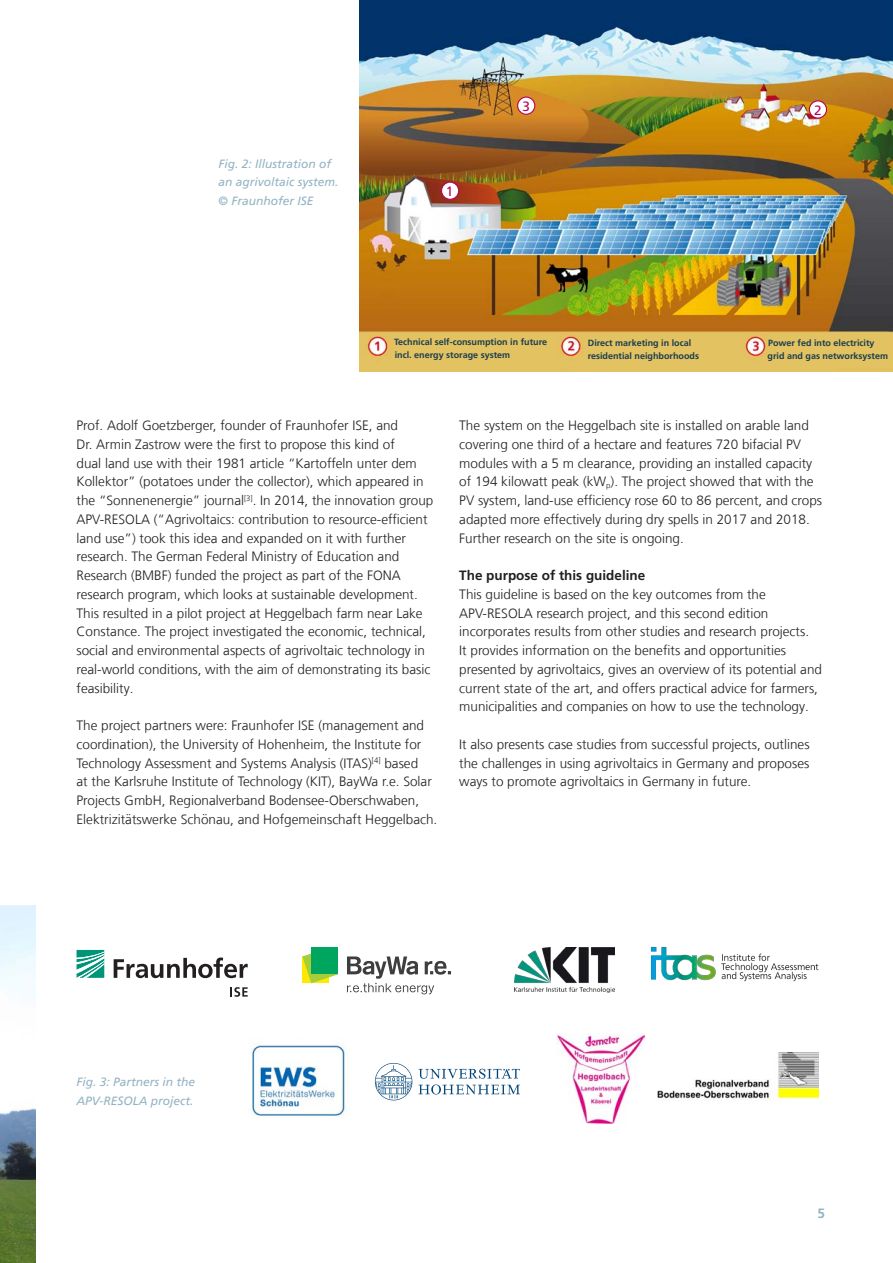
<style>
.page{position:relative;width:893px;height:1263px;background:#fff}
.page>*{position:absolute;margin:0;border:0;box-sizing:border-box;transform-origin:0 0}
.Fliesstext_9_12_5_sc{font:300 13.5px/18.8px "Frutiger LT Com";color:#231f20}
.Absatzueberschrift_9{font:700 13.5px "Frutiger LT Com";color:#231f20}
.t1{font:13.5px "Frutiger LT Com";color:#ba0156}
.t2{font:700 13.5px "Frutiger LT Com";color:#93b3c3}
.Bildtext_Marginal_8{font:italic 12px/18.8px "Frutiger LT Com";color:#93b3c3}
.Legende_8_12_5_schwa{font:700 9px/13.5px "Frutiger LT Com";color:#1a3e51}
</style>
<div class="page">
<img style="left:0;top:906px;width:36px;height:357px">
<img style="left:651px;top:946px;width:168px;height:36px">
<img style="left:359px;top:0;width:534px;height:371px">
<img style="left:251px;top:1037px;width:95px;height:82px">
<svg style="left:375px;top:1063px;width:145px;height:37px"></svg>
<img style="left:557px;top:1033px;width:87px;height:90px">
<img style="left:657px;top:1052px;width:161px;height:47px">
<svg style="left:77px;top:950px;width:27px;height:28px"></svg>
<svg style="left:114px;top:957px;width:134px;height:21px"></svg>
<svg style="left:230px;top:987px;width:18px;height:10px"></svg>
<svg style="left:302px;top:953px;width:36px;height:30px"></svg>
<div style="left:311px;top:947px;width:27px;height:27px;background:#00a65d"></div>
<svg style="left:347px;top:956px;width:104px;height:38px"></svg>
<img style="left:514px;top:947px;width:100px;height:45px">
<div style="left:441px;top:182px;width:18px;height:17px;background:#fff;border-radius:50%"></div>
<div style="left:441px;top:182px;width:18px;height:18px;border:1px solid #ba0156;border-radius:50%"></div>
<div style="left:809px;top:101px;width:17px;height:17px;background:#fff;border-radius:50%"></div>
<div style="left:809px;top:100px;width:18px;height:19px;border:1px solid #ba0156;border-radius:50%"></div>
<div style="left:518px;top:97px;width:17px;height:17px;background:#fff;border-radius:50%"></div>
<div style="left:517px;top:97px;width:18px;height:18px;border:1px solid #ba0156;border-radius:50%"></div>
<p class="Bildtext_Marginal_8" style="left:218px;top:154px;width:122px">Fig. 2: Illustration of an agrivoltaic system. © Fraunhofer ISE</p>
<p class="t1" style="left:446px;top:183px;width:9px">1</p>
<p class="t1" style="left:523px;top:98px;width:9px">3</p>
<p class="t1" style="left:814px;top:102px;width:9px">2</p>
<p class="Legende_8_12_5_schwa" style="left:394px;top:335px;width:154px">Technical self-consumption in future incl. energy storage system</p>
<p class="Legende_8_12_5_schwa" style="left:767px;top:336px;width:122px">Power fed into electricity grid and gas networksystem</p>
<p class="Legende_8_12_5_schwa" style="left:588px;top:336px;width:113px">Direct marketing in local residential neighborhoods</p>
<p class="Fliesstext_9_12_5_sc" style="left:77px;top:416px;width:358px">Prof. Adolf Goetzberger, founder of Fraunhofer ISE, and<br>Dr. Armin Zastrow were the first to propose this kind of<br>dual land use with their 1981 article “Kartoffeln unter dem Kollektor” (potatoes under the collector), which appeared in the “Sonnenenergie” journal<sup>[3]</sup>. In 2014, the innovation group APV-RESOLA (“Agrivoltaics: contribution to resource-efficient land use”) took this idea and expanded on it with further research. The German Federal Ministry of Education and Research (BMBF) funded the project as part of the FONA research program, which looks at sustainable development.<br>This resulted in a pilot project at Heggelbach farm near Lake Constance. The project investigated the economic, technical, social and environmental aspects of agrivoltaic technology in real-world conditions, with the aim of demonstrating its basic feasibility.</p>
<p class="Fliesstext_9_12_5_sc" style="left:77px;top:716px;width:362px">The project partners were: Fraunhofer ISE (management and coordination), the University of Hohenheim, the Institute for Technology Assessment and Systems Analysis (ITAS)<sup>[4]</sup> based<br>at the Karlsruhe Institute of Technology (KIT), BayWa r.e. Solar Projects GmbH, Regionalverband Bodensee-Oberschwaben, Elektrizitätswerke Schönau, and Hofgemeinschaft Heggelbach.</p>
<p class="Fliesstext_9_12_5_sc" style="left:459px;top:416px;width:364px">The system on the Heggelbach site is installed on arable land covering one third of a hectare and features 720 bifacial PV modules with a 5 m clearance, providing an installed capacity of 194 kilowatt peak (kW<sub>p</sub>). The project showed that with the PV system, land-use efficiency rose 60 to 86 percent, and crops adapted more effectively during dry spells in 2017 and 2018.<br>Further research on the site is ongoing.</p>
<p class="Absatzueberschrift_9" style="left:459px;top:567px;width:188px">The purpose of this guideline</p>
<p class="Fliesstext_9_12_5_sc" style="left:459px;top:585px;width:364px">This guideline is based on the key outcomes from the APV-RESOLA research project, and this second edition incorporates results from other studies and research projects.<br>It provides information on the benefits and opportunities presented by agrivoltaics, gives an overview of its potential and current state of the art, and offers practical advice for farmers, municipalities and companies on how to use the technology.</p>
<p class="Fliesstext_9_12_5_sc" style="left:459px;top:735px;width:352px;text-align:justify">It also presents case studies from successful projects, outlines the challenges in using agrivoltaics in Germany and proposes ways to promote agrivoltaics in Germany in future.</p>
<p class="Bildtext_Marginal_8" style="left:77px;top:1073px;width:120px">Fig. 3: Partners in the<br>APV-RESOLA project.</p>
<p class="t2" style="left:817px;top:1205px;width:9px">5</p>
</div>
